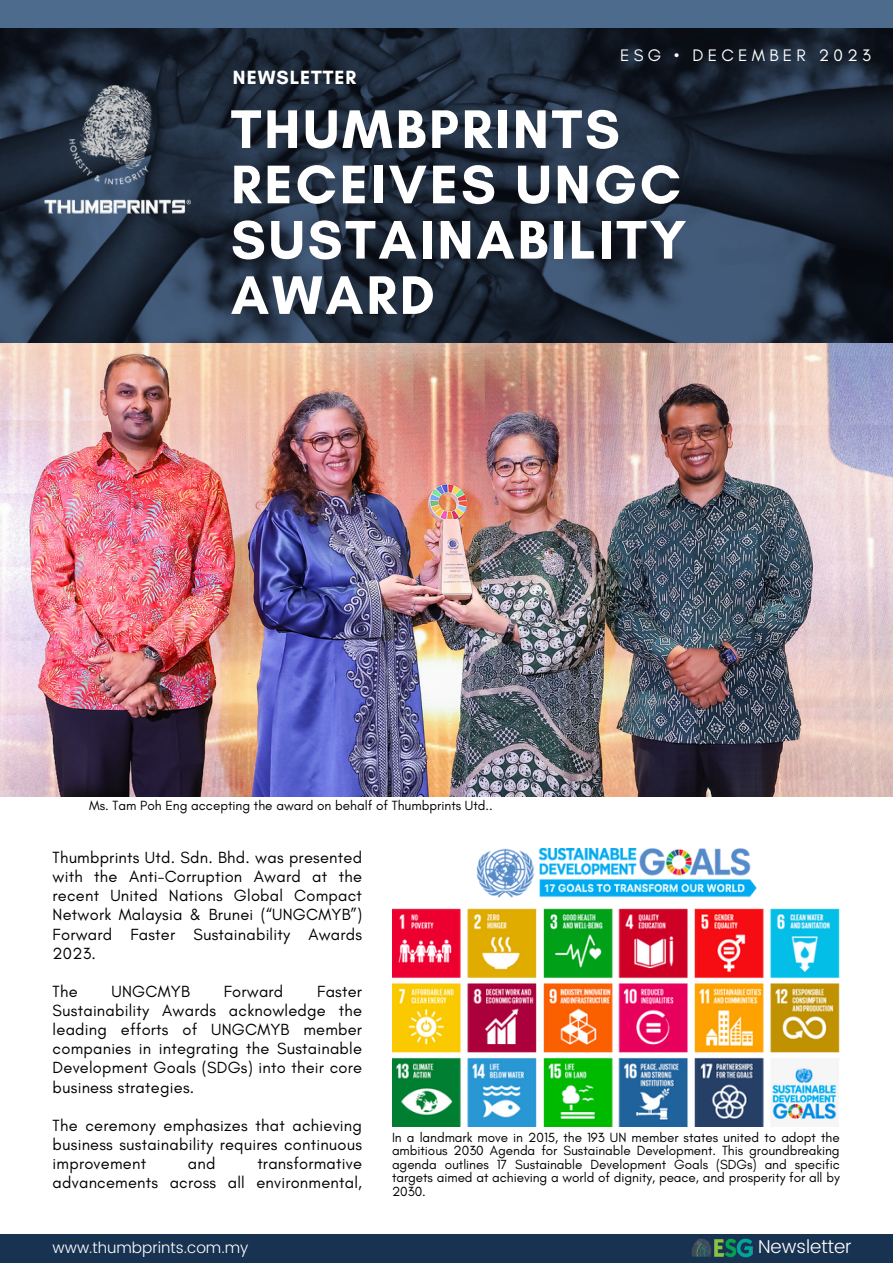
<style>
.page{position:relative;width:893px;height:1264px;background:#fff}
.page>*{position:absolute;margin:0;border:0;box-sizing:border-box;transform-origin:0 0}
.t1{font:700 55.35px/55.3px "Glacial Indifference";letter-spacing:.05em;color:#fff}
.t2{font:700 19.5px "Glacial Indifference";letter-spacing:.05em;color:#fff}
.t3{font:300 18.6px "Poppins";color:#fff}
.t4{font:16.95px "Glacial Indifference";letter-spacing:.25em;color:#fff}
.t5{font:16.5px/19px "Glacial Indifference";letter-spacing:.015em;color:#000;text-align:justify}
.t6{font:300 15.45px "Poppins";color:#fff}
.t7{font:13.5px/13.5px "Glacial Indifference";color:#000;text-align:justify}
</style>
<div class="page">
<img style="left:0;top:27px;width:892px;height:769px">
<svg style="left:0;top:28px;width:892px;height:316px;background:#202c3d"></svg>
<div style="left:0;top:0;width:892px;height:27px;background:#4d6b8c"></div>
<div style="left:0;top:1234px;width:892px;height:28px;background:#183251"></div>
<img style="left:70px;top:85px;width:91px;height:99px">
<img style="left:41px;top:192px;width:149px;height:24px">
<img style="left:691px;top:1238px;width:62px;height:19px">
<img style="left:392px;top:848px;width:447px;height:278px">
<p class="t2" style="left:233px;top:66px;width:125px">NEWSLETTER</p>
<p class="t4" style="left:620px;top:45px;width:252px">ESG • DECEMBER 2023</p>
<p class="t1" style="left:231px;top:101px;width:457px">THUMBPRINTS<br>RECEIVES UNGC<br>SUSTAINABILITY<br>AWARD</p>
<p class="t7" style="left:89px;top:798px;width:405px">Ms. Tam Poh Eng accepting the award on behalf of Thumbprints Utd..</p>
<p class="t5" style="left:53px;top:847px;width:311px">Thumbprints Utd. Sdn. Bhd. was presented with the Anti-Corruption Award at the recent United Nations Global Compact Network Malaysia &amp; Brunei (“UNGCMYB”)<br>Forward Faster Sustainability Awards 2023.</p>
<p class="t5" style="left:53px;top:981px;width:27px">The</p>
<p class="t5" style="left:111px;top:981px;width:80px">UNGCMYB</p>
<p class="t5" style="left:224px;top:981px;width:61px">Forward</p>
<p class="t5" style="left:53px;top:981px;width:311px;text-indent:264px">Faster Sustainability Awards acknowledge the leading efforts of UNGCMYB member companies in integrating the Sustainable Development Goals (SDGs) into their core business strategies.</p>
<p class="t5" style="left:53px;top:1115px;width:311px">The ceremony emphasizes that achieving business sustainability requires continuous improvement</p>
<p class="t5" style="left:53px;top:1153px;width:311px;text-align:right">transformative<br>advancements across all environmental,</p>
<p class="t5" style="left:188px;top:1153px;width:29px">and</p>
<p class="t7" style="left:392px;top:1130px;width:449px">In a landmark move in 2015, the 193 UN member states united to adopt the ambitious 2030 Agenda for Sustainable Development. This groundbreaking agenda outlines 17 Sustainable Development Goals (SDGs) and specific targets aimed at achieving a world of dignity, peace, and prosperity for all by 2030.</p>
<p class="t6" style="left:53px;top:1238px;width:197px">www.thumbprints.com.my</p>
<p class="t3" style="left:758px;top:1235px;width:95px">Newsletter</p>
</div>
